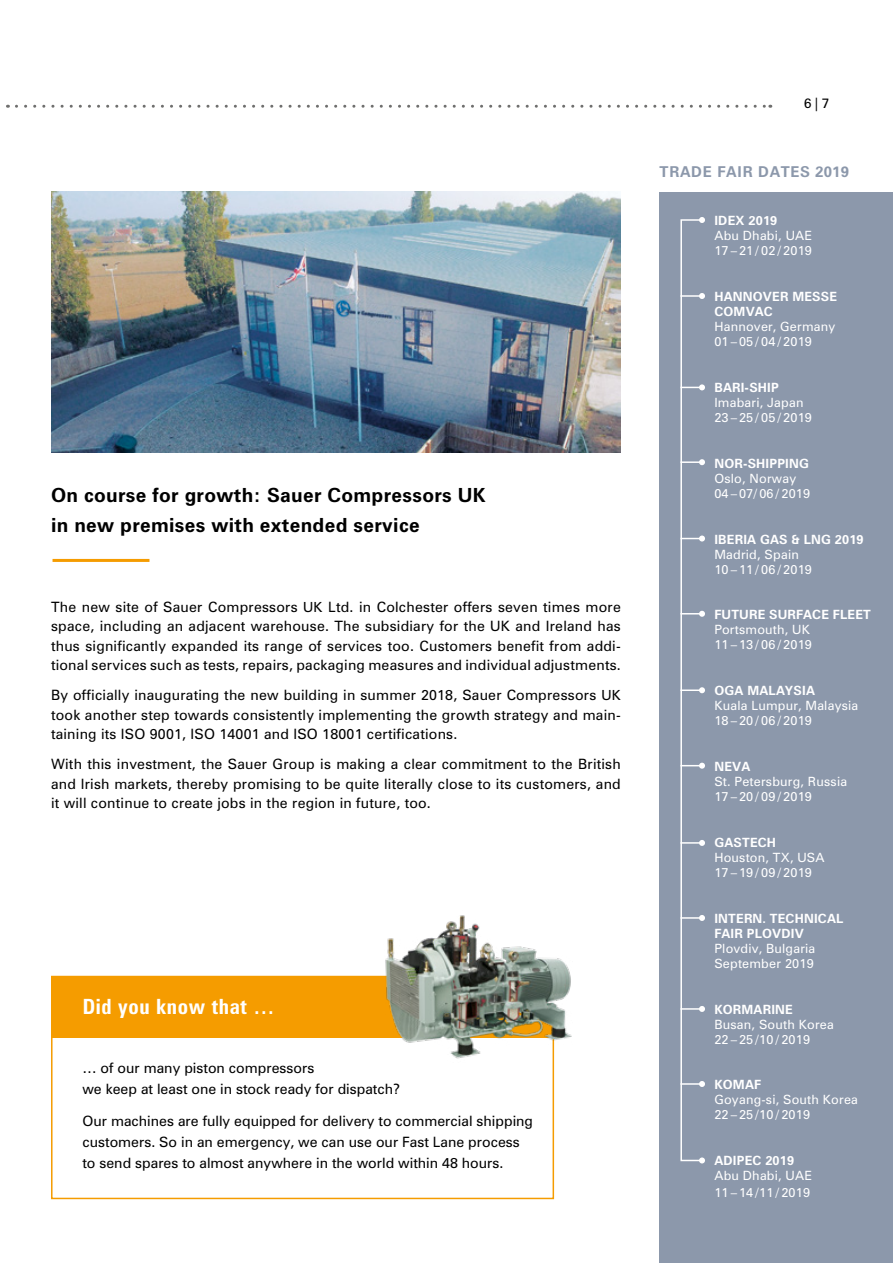
<style>
.page{position:relative;width:893px;height:1263px;background:#fff}
.page>*{position:absolute;margin:0;border:0;box-sizing:border-box;transform-origin:0 0}
.t1{font:700 condensed 21px "Zurich BT";letter-spacing:.03em;color:#fff}
.t2{font:700 19.5px/30.2px "Zurich BT";letter-spacing:.015em;color:#000}
.t3{font:700 15px "Zurich BT";letter-spacing:.05em;color:#8c98ab}
.t4{font:14.25px/19.5px "Zurich BT";color:#000;text-align:justify}
.t5{font:13.5px "Zurich BT";color:#000}
.t6{font:12.75px/15px "Zurich BT";letter-spacing:.015em;color:#fff}
.t7{font:700 12.75px/15px "Zurich BT";letter-spacing:.015em;color:#fff}
.s1{font-size:13.95px}
</style>
<div class="page">
<svg style="left:16px;top:105px;width:755px;height:3px"></svg>
<div style="left:660px;top:192px;width:233px;height:1071px;background:#8c98ab"></div>
<hr style="left:680px;top:295px;width:22px;height:2px;background:#fff">
<svg style="left:699px;top:293px;width:6px;height:6px"></svg>
<svg style="left:683px;top:384px;width:22px;height:6px"></svg>
<hr style="left:680px;top:461px;width:22px;height:2px;background:#fff">
<svg style="left:699px;top:459px;width:6px;height:6px"></svg>
<svg style="left:683px;top:536px;width:22px;height:5px"></svg>
<svg style="left:683px;top:611px;width:22px;height:6px"></svg>
<hr style="left:680px;top:689px;width:22px;height:2px;background:#fff">
<svg style="left:699px;top:687px;width:6px;height:6px"></svg>
<svg style="left:683px;top:763px;width:22px;height:6px"></svg>
<hr style="left:680px;top:842px;width:22px;height:2px;background:#fff">
<svg style="left:699px;top:840px;width:6px;height:6px"></svg>
<hr style="left:680px;top:917px;width:22px;height:2px;background:#fff">
<svg style="left:699px;top:915px;width:6px;height:6px"></svg>
<hr style="left:680px;top:1008px;width:22px;height:2px;background:#fff">
<svg style="left:699px;top:1006px;width:6px;height:6px"></svg>
<div style="left:680px;top:219px;width:23px;height:942px;border:2px solid #fff"></div>
<svg style="left:699px;top:217px;width:6px;height:6px"></svg>
<svg style="left:699px;top:1157px;width:6px;height:6px"></svg>
<hr style="left:680px;top:1083px;width:22px;height:2px;background:#fff">
<svg style="left:699px;top:1081px;width:6px;height:6px"></svg>
<div style="left:51px;top:976px;width:503px;height:223px;background:#fff;border:2px solid #f59c00"></div>
<div style="left:51px;top:976px;width:503px;height:62px;background:#f59c00"></div>
<hr style="left:53px;top:559px;width:96px;height:3px;background:#f59c00">
<img style="left:51px;top:191px;width:570px;height:262px">
<img style="left:375px;top:915px;width:197px;height:147px">
<h2 class="t2" style="left:51px;top:479px;width:436px">On course for growth: Sauer Compressors UK in new premises with extended service</h2>
<p class="t4" style="left:51px;top:597px;width:571px">The new site of Sauer Compressors <span class="s1">UK</span> Ltd. in Colchester offers seven times more space, including an adjacent warehouse. The subsidiary for the UK and Ireland has thus significantly expanded its range of services too. Customers benefit from addi&shy;tional services such as tests, repairs, packaging measures and individual adjustments.</p>
<p class="t4" style="left:51px;top:685px;width:571px">By officially inaugurating the new building in summer 2018, Sauer Compressors <span class="s1">UK </span>took another step towards consistently implementing the growth strategy and main&shy;taining its ISO 9001, ISO 14001 and ISO 18001 certifications.</p>
<p class="t4" style="left:51px;top:754px;width:571px">With this investment, the Sauer Group is making a clear commitment to the British and Irish markets, thereby promising to be quite literally close to its customers, and it will continue to create jobs in the region in future, too.</p>
<h1 class="t1" style="left:82px;top:993px;width:193px">Did you know that …</h1>
<p class="t4" style="left:82px;top:1057px;width:319px;line-height:21px">… of our many piston compressors<br>we keep at least one in stock ready for dispatch?</p>
<p class="t4" style="left:82px;top:1110px;width:452px;line-height:21px;text-align:left">Our machines are fully equipped for delivery to commercial shipping customers. So in an emergency, we can use our Fast Lane process to send spares to almost anywhere in the world within 48 hours.</p>
<p class="t5" style="left:804px;top:95px;width:27px">6|7</p>
<p class="t3" style="left:660px;top:163px;width:191px">TRADE FAIR DATES 2019</p>
<p class="t7" style="left:714px;top:213px;width:64px">IDEX 2019</p>
<p class="t6" style="left:714px;top:228px;width:99px">Abu Dhabi, UAE<br>17–21/02/2019</p>
<p class="t7" style="left:714px;top:289px;width:124px">HANNOVER MESSE<br>COMVAC</p>
<p class="t6" style="left:714px;top:319px;width:123px">Hannover, Germany<br>01–05/04/2019</p>
<p class="t7" style="left:714px;top:380px;width:66px">BARI-SHIP</p>
<p class="t6" style="left:714px;top:395px;width:99px">Imabari, Japan<br>23–25/05/2019</p>
<p class="t7" style="left:714px;top:456px;width:96px">NOR-SHIPPING</p>
<p class="t6" style="left:714px;top:471px;width:97px">Oslo, Norway<br>04 – 07/ 06 / 2019</p>
<p class="t7" style="left:714px;top:531px;width:151px">IBERIA GAS &amp; LNG 2019</p>
<p class="t6" style="left:714px;top:546px;width:99px">Madrid, Spain<br>10–11/06/2019</p>
<p class="t7" style="left:714px;top:607px;width:158px">FUTURE SURFACE FLEET</p>
<p class="t6" style="left:714px;top:622px;width:99px">Portsmouth, UK<br>11–13/06/2019</p>
<p class="t7" style="left:714px;top:683px;width:102px">OGA MALAYSIA</p>
<p class="t6" style="left:714px;top:698px;width:145px">Kuala Lumpur, Malaysia<br>18–20/06/2019</p>
<p class="t7" style="left:714px;top:759px;width:37px">NEVA</p>
<p class="t6" style="left:714px;top:774px;width:134px">St. Petersburg, Russia<br>17–20/09/2019</p>
<p class="t7" style="left:714px;top:835px;width:63px">GASTECH</p>
<p class="t6" style="left:714px;top:850px;width:112px">Houston, TX, USA<br>17–19/09/2019</p>
<p class="t7" style="left:714px;top:910px;width:130px">INTERN. TECHNICAL<br>FAIR PLOVDIV</p>
<p class="t6" style="left:714px;top:940px;width:103px">Plovdiv, Bulgaria<br>September 2019</p>
<p class="t7" style="left:714px;top:1001px;width:80px">KORMARINE</p>
<p class="t6" style="left:714px;top:1016px;width:121px">Busan, South Korea<br>22 – 25 /10 / 2019</p>
<p class="t7" style="left:714px;top:1077px;width:48px">KOMAF</p>
<p class="t6" style="left:714px;top:1092px;width:145px">Goyang-si, South Korea<br>22 – 25 /10 / 2019</p>
<p class="t7" style="left:714px;top:1153px;width:81px">ADIPEC 2019</p>
<p class="t6" style="left:714px;top:1167px;width:99px;line-height:16.6px">Abu Dhabi, UAE<br>11 – 14 /11 / 2019</p>
</div>
